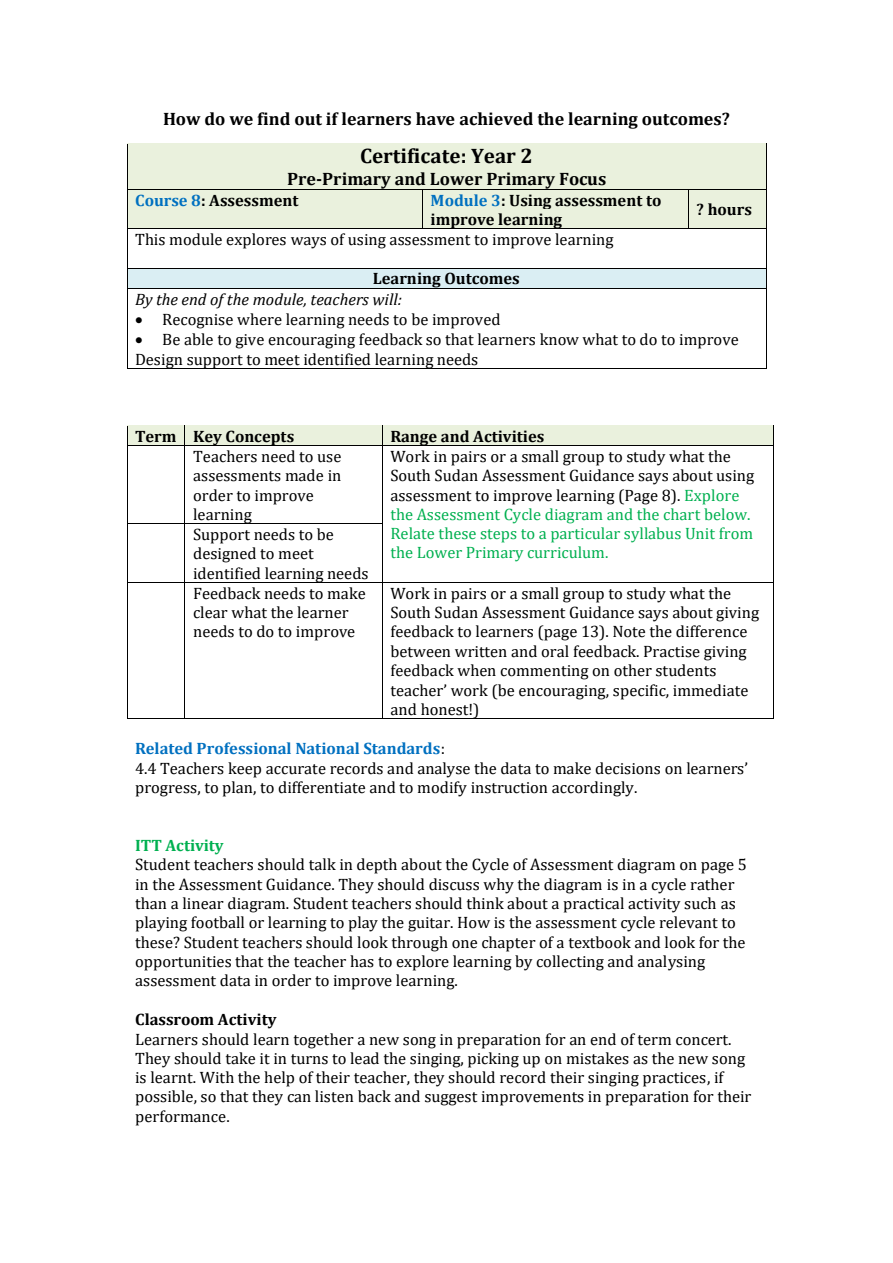
<style>
.page{position:relative;width:893px;height:1263px;background:#fff}
.page>*{position:absolute;margin:0;border:0;box-sizing:border-box;transform-origin:0 0}
.t1{font:700 21px "Cambria";color:#000}
.t2{font:700 18px "Cambria";color:#000}
.t3{font:16.5px/19.4px "Cambria";color:#000}
.t4{font:16.5px/19.4px "Cambria";color:#00b050}
.t5{font:700 16.5px/19.5px "Cambria";letter-spacing:-.005em;color:#000}
.t6{font:italic 16.5px "Cambria";color:#000}
.t7{font:700 16.5px "Cambria";color:#00b050}
.s1{color:#0070c0}
.s2{color:#000}
.s3{font-weight:700;color:#0070c0}
</style>
<div class="page">
<div style="left:127px;top:143px;width:639px;height:46px;background:#eaf1dd"></div>
<hr style="left:127px;top:144px;width:1px;height:45px;background:#000">
<hr style="left:766px;top:144px;width:1px;height:45px;background:#000">
<div style="left:127px;top:190px;width:295px;height:39px;background:#eaf1dd"></div>
<div style="left:423px;top:190px;width:265px;height:39px;background:#eaf1dd"></div>
<div style="left:688px;top:190px;width:78px;height:39px;background:#eaf1dd"></div>
<hr style="left:127px;top:189px;width:295px;height:1px;background:#000">
<hr style="left:423px;top:189px;width:265px;height:1px;background:#000">
<hr style="left:688px;top:189px;width:78px;height:1px;background:#000">
<hr style="left:127px;top:190px;width:1px;height:39px;background:#000">
<hr style="left:422px;top:190px;width:1px;height:39px;background:#000">
<hr style="left:688px;top:190px;width:1px;height:39px;background:#000">
<hr style="left:766px;top:190px;width:1px;height:39px;background:#000">
<hr style="left:127px;top:229px;width:295px;height:1px;background:#000">
<hr style="left:423px;top:229px;width:265px;height:1px;background:#000">
<hr style="left:688px;top:229px;width:78px;height:1px;background:#000">
<hr style="left:127px;top:230px;width:1px;height:38px;background:#000">
<hr style="left:766px;top:230px;width:1px;height:38px;background:#000">
<div style="left:127px;top:269px;width:639px;height:19px;background:#daeef3"></div>
<hr style="left:127px;top:268px;width:639px;height:1px;background:#000">
<svg style="left:127px;top:269px;width:1px;height:19px"></svg>
<hr style="left:127px;top:288px;width:639px;height:1px;background:#000">
<svg style="left:766px;top:268px;width:1px;height:21px"></svg>
<hr style="left:127px;top:289px;width:1px;height:79px;background:#000">
<hr style="left:127px;top:368px;width:639px;height:1px;background:#000">
<hr style="left:766px;top:289px;width:1px;height:79px;background:#000">
<div style="left:127px;top:426px;width:58px;height:19px;background:#eaf1dd"></div>
<div style="left:185px;top:426px;width:197px;height:19px;background:#eaf1dd"></div>
<div style="left:383px;top:426px;width:390px;height:19px;background:#eaf1dd"></div>
<hr style="left:127px;top:425px;width:58px;height:1px;background:#000">
<hr style="left:185px;top:425px;width:197px;height:1px;background:#000">
<hr style="left:383px;top:425px;width:390px;height:1px;background:#000">
<svg style="left:127px;top:425px;width:1px;height:20px"></svg>
<hr style="left:127px;top:445px;width:58px;height:1px;background:#000">
<hr style="left:185px;top:445px;width:197px;height:1px;background:#000">
<svg style="left:382px;top:425px;width:1px;height:21px"></svg>
<hr style="left:383px;top:445px;width:390px;height:1px;background:#000">
<svg style="left:773px;top:425px;width:1px;height:21px"></svg>
<hr style="left:127px;top:446px;width:1px;height:78px;background:#000">
<hr style="left:185px;top:446px;width:1px;height:78px;background:#000">
<hr style="left:382px;top:446px;width:1px;height:78px;background:#000">
<hr style="left:773px;top:446px;width:1px;height:78px;background:#000">
<hr style="left:127px;top:524px;width:58px;height:1px;background:#000">
<hr style="left:185px;top:524px;width:197px;height:1px;background:#000">
<hr style="left:127px;top:525px;width:1px;height:57px;background:#000">
<hr style="left:185px;top:525px;width:1px;height:57px;background:#000">
<hr style="left:382px;top:525px;width:1px;height:57px;background:#000">
<hr style="left:773px;top:525px;width:1px;height:57px;background:#000">
<hr style="left:127px;top:582px;width:58px;height:1px;background:#000">
<hr style="left:185px;top:582px;width:197px;height:1px;background:#000">
<hr style="left:383px;top:582px;width:390px;height:1px;background:#000">
<hr style="left:127px;top:583px;width:1px;height:135px;background:#000">
<hr style="left:127px;top:718px;width:58px;height:1px;background:#000">
<hr style="left:185px;top:583px;width:1px;height:135px;background:#000">
<hr style="left:185px;top:718px;width:197px;height:1px;background:#000">
<hr style="left:382px;top:583px;width:1px;height:135px;background:#000">
<hr style="left:383px;top:718px;width:390px;height:1px;background:#000">
<hr style="left:773px;top:583px;width:1px;height:135px;background:#000">
<p class="t2" style="left:163px;top:108px;width:568px">How do we find out if learners have achieved the learning outcomes?</p>
<p class="t1" style="left:360px;top:143px;width:174px">Certificate: Year 2</p>
<p class="t2" style="left:287px;top:168px;width:321px">Pre-Primary and Lower Primary Focus</p>
<p class="t5" style="left:135px;top:190px;width:165px"><span class="s1">Course 8</span>: Assessment</p>
<p class="t5" style="left:430px;top:190px;width:232px"><span class="s1">Module 3</span>: Using assessment to improve learning</p>
<p class="t5" style="left:696px;top:200px;width:57px">? hours</p>
<p class="t3" style="left:135px;top:229px;width:480px">This module explores ways of using assessment to improve learning</p>
<p class="t5" style="left:373px;top:269px;width:148px">Learning Outcomes</p>
<p class="t6" style="left:135px;top:289px;width:268px">By the end of the module, teachers will:</p>
<p class="t3" style="left:135px;top:309px;width:367px">• Recognise where learning needs to be improved</p>
<p class="t3" style="left:135px;top:330px;width:605px">• Be able to give encouraging feedback so that learners know what to do to improve<br>Design support to meet identified learning needs</p>
<p class="t5" style="left:135px;top:426px;width:161px">Term Key Concepts</p>
<p class="t5" style="left:390px;top:426px;width:155px">Range and Activities</p>
<p class="t3" style="left:193px;top:446px;width:150px">Teachers need to use assessments made in order to improve learning</p>
<p class="t4" style="left:390px;top:446px;width:365px"><span class="s2">Work in pairs or a small group to study what the South Sudan Assessment Guidance says about using assessment to improve learning (Page 8).</span> Explore the Assessment Cycle diagram and the chart below.<br>Relate these steps to a particular syllabus Unit from the Lower Primary curriculum.</p>
<p class="t3" style="left:193px;top:524px;width:177px">Support needs to be designed to meet identified learning needs<br>Feedback needs to make clear what the learner needs to do to improve</p>
<p class="t3" style="left:390px;top:583px;width:370px">Work in pairs or a small group to study what the South Sudan Assessment Guidance says about giving feedback to learners (page 13). Note the difference between written and oral feedback. Practise giving feedback when commenting on other students teacher’ work (be encouraging, specific, immediate and honest!)</p>
<p class="t3" style="left:135px;top:738px;width:614px"><span class="s3">Related Professional National Standards</span>:<br>4.4 Teachers keep accurate records and analyse the data to make decisions on learners’ progress, to plan, to differentiate and to modify instruction accordingly.</p>
<p class="t7" style="left:135px;top:835px;width:90px">ITT Activity</p>
<p class="t3" style="left:135px;top:854px;width:613px">Student teachers should talk in depth about the Cycle of Assessment diagram on page 5 in the Assessment Guidance. They should discuss why the diagram is in a cycle rather than a linear diagram. Student teachers should think about a practical activity such as playing football or learning to play the guitar. How is the assessment cycle relevant to these? Student teachers should look through one chapter of a textbook and look for the opportunities that the teacher has to explore learning by collecting and analysing assessment data in order to improve learning.</p>
<p class="t5" style="left:135px;top:1009px;width:143px">Classroom Activity</p>
<p class="t3" style="left:135px;top:1029px;width:617px">Learners should learn together a new song in preparation for an end of term concert.<br>They should take it in turns to lead the singing, picking up on mistakes as the new song is learnt. With the help of their teacher, they should record their singing practices, if possible, so that they can listen back and suggest improvements in preparation for their performance.</p>
</div>
